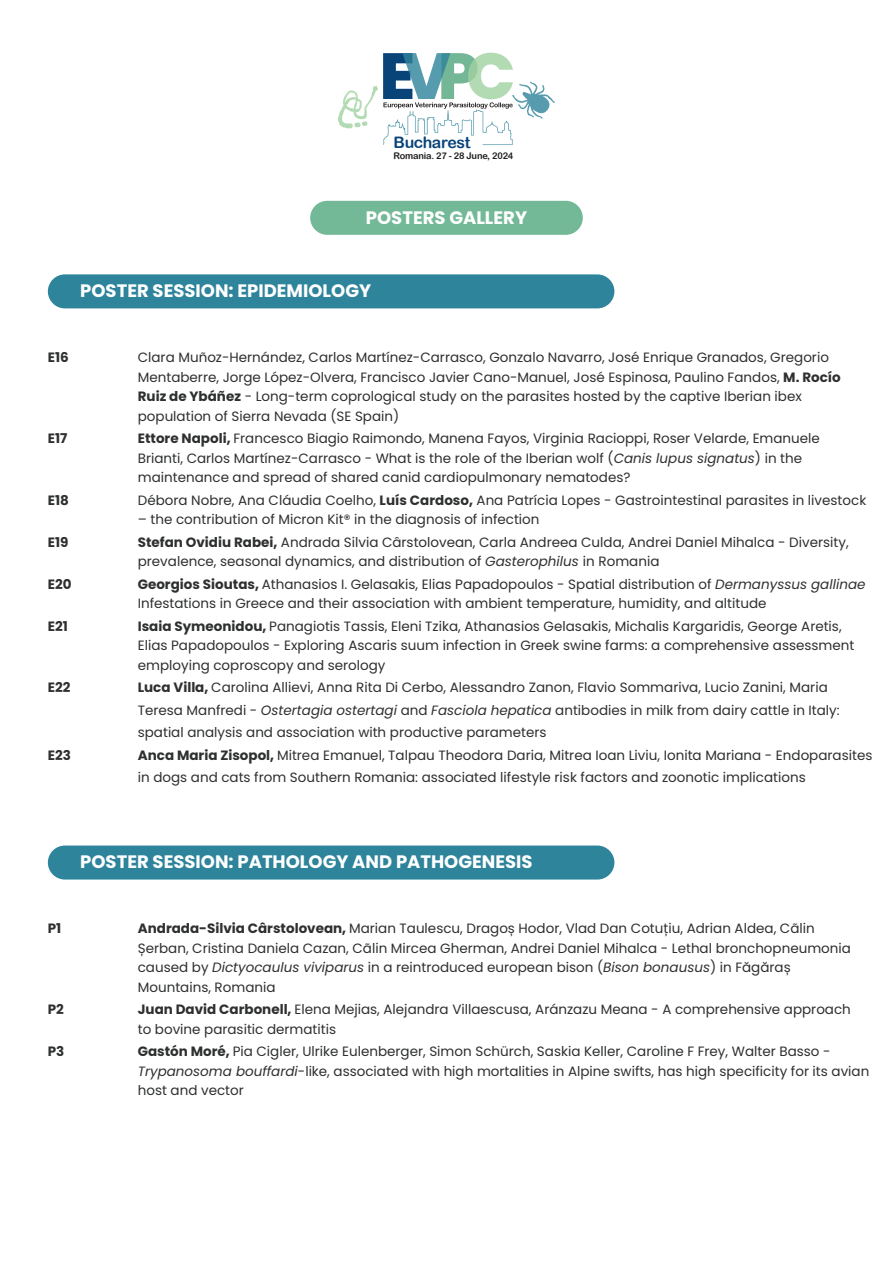
<style>
.page{position:relative;width:893px;height:1263px;background:#fff}
.page>*{position:absolute;margin:0;border:0;box-sizing:border-box;transform-origin:0 0}
.t1{font:700 18px "Poppins";color:#fff}
.t2{font:15.9px "Arial Rounded MT Bold";letter-spacing:-.02em;color:#094479}
.t3{font:13.5px/19.5px "Poppins";color:#2e2f2f}
.t4{font:700 13.5px "Poppins";color:#2e2f2f}
.t5{font:9.15px "Arial Rounded MT Bold";letter-spacing:-.02em;color:#201d1e}
.s1{font-weight:700}
.s2{font-style:italic}
</style>
<div class="page">
<div style="left:310px;top:201px;width:273px;height:34px;background:#73b997;border-radius:17px"></div>
<svg style="left:338px;top:53px;width:217px;height:92px"></svg>
<div style="left:48px;top:274px;width:566px;height:34px;background:#2d849b;border-radius:17px"></div>
<div style="left:48px;top:845px;width:566px;height:34px;background:#2d849b;border-radius:17px"></div>
<p class="t2" style="left:394px;top:133px;width:78px">Bucharest</p>
<p class="t5" style="left:394px;top:151px;width:121px">Romania. 27 - 28 June, 2024</p>
<h1 class="t1" style="left:366px;top:207px;width:163px">POSTERS GALLERY</h1>
<h1 class="t1" style="left:80px;top:281px;width:292px">POSTER SESSION: EPIDEMIOLOGY</h1>
<p class="t4" style="left:48px;top:349px;width:22px">E16</p>
<p class="t3" style="left:138px;top:348px;width:705px">Clara Muñoz-Hernández, Carlos Martínez-Carrasco, Gonzalo Navarro, José Enrique Granados, Gregorio Mentaberre, Jorge López-Olvera, Francisco Javier Cano-Manuel, José Espinosa, Paulino Fandos, <span class="s1">M. Rocío Ruiz de Ybáñez</span> - Long-term coprological study on the parasites hosted by the captive Iberian ibex population of Sierra Nevada (SE Spain)</p>
<p class="t4" style="left:48px;top:430px;width:21px">E17</p>
<p class="t3" style="left:138px;top:429px;width:684px"><span class="s1">Ettore Napoli,</span> Francesco Biagio Raimondo, Manena Fayos, Virginia Racioppi, Roser Velarde, Emanuele<br>Brianti, Carlos Martínez-Carrasco - What is the role of the Iberian wolf (<span class="s2">Canis lupus signatus</span>) in the maintenance and spread of shared canid cardiopulmonary nematodes?</p>
<p class="t4" style="left:48px;top:492px;width:23px">E18</p>
<p class="t3" style="left:138px;top:490px;width:730px">Débora Nobre, Ana Cláudia Coelho, <span class="s1">Luís Cardoso,</span> Ana Patrícia Lopes - Gastrointestinal parasites in livestock</p>
<p class="t3" style="left:138px;top:510px;width:403px">– the contribution of Micron Kit® in the diagnosis of infection</p>
<p class="t4" style="left:48px;top:534px;width:22px">E19</p>
<p class="t3" style="left:138px;top:532px;width:712px"><span class="s1">Stefan Ovidiu Rabei,</span> Andrada Silvia Cârstolovean, Carla Andreea Culda, Andrei Daniel Mihalca - Diversity, prevalence, seasonal dynamics, and distribution of <span class="s2">Gasterophilus</span> in Romania</p>
<p class="t4" style="left:48px;top:576px;width:25px">E20</p>
<p class="t3" style="left:138px;top:574px;width:729px"><span class="s1">Georgios Sioutas,</span> Athanasios I. Gelasakis, Elias Papadopoulos - Spatial distribution of <span class="s2">Dermanyssus gallinae<br></span>Infestations in Greece and their association with ambient temperature, humidity, and altitude</p>
<p class="t4" style="left:48px;top:618px;width:22px">E21</p>
<p class="t3" style="left:138px;top:616px;width:718px"><span class="s1">Isaia Symeonidou,</span> Panagiotis Tassis, Eleni Tzika, Athanasios Gelasakis, Michalis Kargaridis, George Aretis,<br>Elias Papadopoulos - Exploring Ascaris suum infection in Greek swine farms: a comprehensive assessment employing coproscopy and serology</p>
<p class="t4" style="left:48px;top:679px;width:24px">E22</p>
<p class="t3" style="left:138px;top:676px;width:703px;line-height:22.5px"><span class="s1">Luca Villa,</span> Carolina Allievi, Anna Rita Di Cerbo, Alessandro Zanon, Flavio Sommariva, Lucio Zanini, Maria<br>Teresa Manfredi - <span class="s2">Ostertagia ostertagi</span> and <span class="s2">Fasciola hepatica</span> antibodies in milk from dairy cattle in Italy: spatial analysis and association with productive parameters</p>
<p class="t4" style="left:48px;top:747px;width:25px">E23</p>
<p class="t3" style="left:138px;top:744px;width:736px;line-height:22.5px"><span class="s1">Anca Maria Zisopol,</span> Mitrea Emanuel, Talpau Theodora Daria, Mitrea Ioan Liviu, Ionita Mariana - Endoparasites in dogs and cats from Southern Romania: associated lifestyle risk factors and zoonotic implications</p>
<h1 class="t1" style="left:80px;top:852px;width:454px">POSTER SESSION: PATHOLOGY AND PATHOGENESIS</h1>
<p class="t4" style="left:48px;top:921px;width:15px">P1</p>
<p class="t3" style="left:138px;top:919px;width:715px"><span class="s1">Andrada-Silvia Cârstolovean,</span> Marian Taulescu, Dragoș Hodor, Vlad Dan Cotuțiu, Adrian Aldea, Cãlin Șerban, Cristina Daniela Cazan, Cãlin Mircea Gherman, Andrei Daniel Mihalca - Lethal bronchopneumonia caused by <span class="s2">Dictyocaulus viviparus</span> in a reintroduced european bison (<span class="s2">Bison bonausus</span>) in Făgăraș Mountains, Romania</p>
<p class="t4" style="left:48px;top:1001px;width:18px">P2</p>
<p class="t3" style="left:138px;top:1000px;width:715px"><span class="s1">Juan David Carbonell,</span> Elena Mejias, Alejandra Villaescusa, Aránzazu Meana - A comprehensive approach to bovine parasitic dermatitis</p>
<p class="t4" style="left:48px;top:1043px;width:18px">P3</p>
<p class="t3" style="left:138px;top:1042px;width:733px"><span class="s1">Gastón Moré,</span> Pia Cigler, Ulrike Eulenberger, Simon Schürch, Saskia Keller, Caroline F Frey, Walter Basso -<br><span class="s2">Trypanosoma bouffardi</span>-like, associated with high mortalities in Alpine swifts, has high specificity for its avian host and vector</p>
</div>
